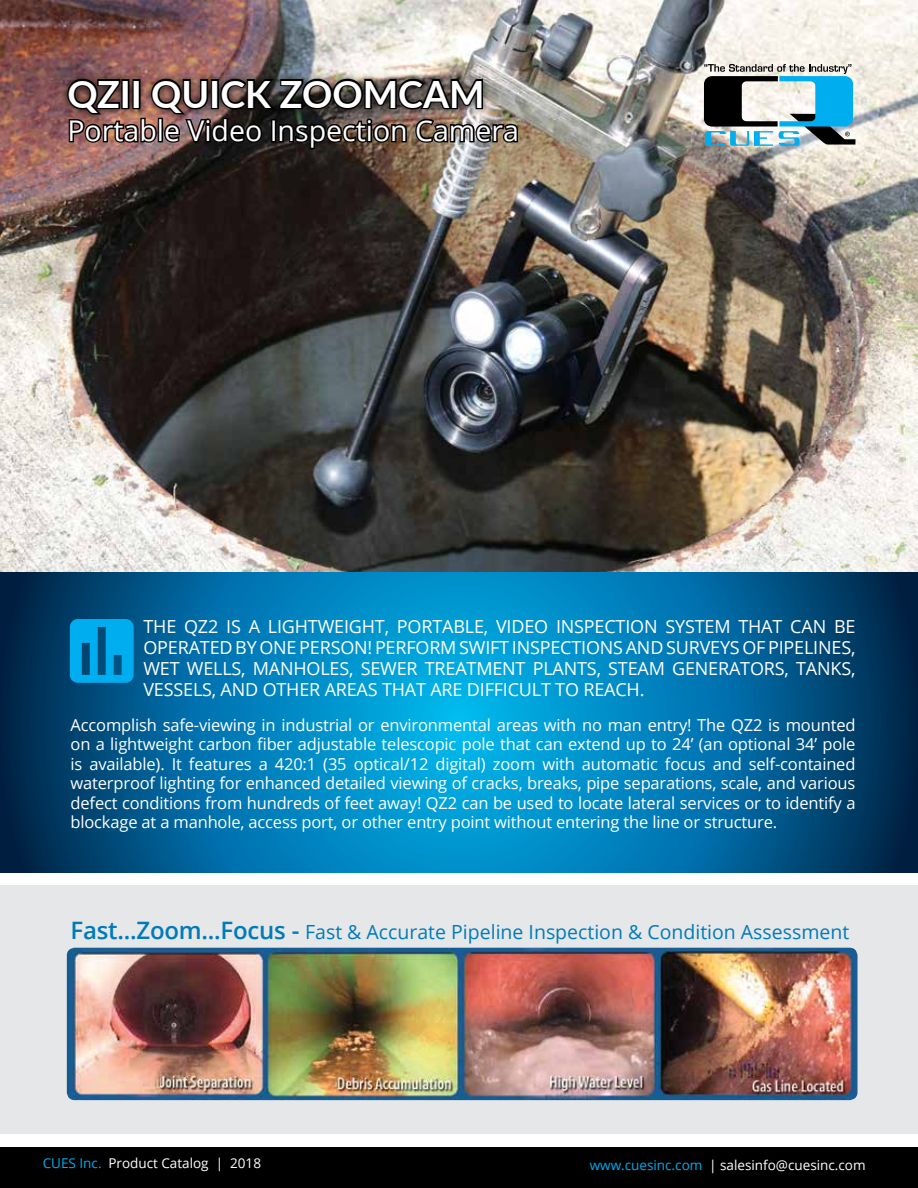
<style>
.page{position:relative;width:918px;height:1188px;background:#fff}
.page>*{position:absolute;margin:0;border:0;box-sizing:border-box;transform-origin:0 0}
.t1{font:700 37.5px "Lato";color:#fff}
.t2{font:28.5px "Open Sans";color:#fff}
.t3{font:19.5px "Open Sans";color:#007bb9}
.t4{font:18px/21px "Open Sans";letter-spacing:-.01em;color:#fff;text-align:justify}
.t5{font:16.5px/19.5px "Open Sans";letter-spacing:-.01em;color:#fff;text-align:justify}
.t6{font:13.5px "Open Sans";color:#fff}
.s1{font-weight:600;font-size:24px}
.s2{color:#00aeef}
.s3{color:#000}
</style>
<div class="page">
<svg style="left:0;top:571px;width:918px;height:301px;background:#006fa4"></svg>
<div style="left:0;top:885px;width:918px;height:249px;background:#e6e7e8"></div>
<div style="left:0;top:1147px;width:918px;height:41px;background:#000"></div>
<img style="left:1px;top:0;width:917px;height:572px">
<div style="left:59px;top:71px;width:432px;height:51px;background:#000;opacity:.75"></div>
<svg style="left:704px;top:64px;width:151px;height:82px"></svg>
<img style="left:65px;top:73px;width:455px;height:79px">
<svg style="left:70px;top:619px;width:64px;height:64px;background:#0098d5"></svg>
<img style="left:67px;top:948px;width:791px;height:152px">
<h1 class="t1" style="left:67px;top:66px;width:419px">QZII QUICK ZOOMCAM</h1>
<h2 class="t2" style="left:67px;top:111px;width:453px">Portable Video Inspection Camera</h2>
<p class="t4" style="left:143px;top:615px;width:714px">The QZ2 is a li ghtwei ght, portable, vi deo i nspecti on system that can be operated by one person! Perform swi ft i nspections and surveys of pipeli nes, wet wells, manholes, sewer treatment plants, steam generators, tanks, vessels, and other areas that are di fficult to reach.</p>
<p class="t5" style="left:71px;top:715px;width:787px">Accomplish safe-viewing in industrial or environmental areas with no man entry! The QZ2 is mounted on a lightweight carbon fiber adjustable telescopic pole that can extend up to 24’ (an optional 34’ pole is available). It features a 420:1 (35 optical/12 digital) zoom with automatic focus and self-contained waterproof lighting for enhanced detailed viewing of cracks, breaks, pipe separations, scale, and various defect conditions from hundreds of feet away! QZ2 can be used to locate lateral services or to identify a blockage at a manhole, access port, or other entry point without entering the line or structure.</p>
<p class="t3" style="left:71px;top:919px;width:780px"><span class="s1">Fast...Zoom...Focus -</span> Fast &amp; Accurate Pipeline Inspection &amp; Condition Assessment</p>
<p class="t6" style="left:43px;top:1153px;width:220px"><span class="s2">CUES Inc.</span><span class="s3">,</span> Product Catalog | 2018</p>
<p class="t6" style="left:590px;top:1155px;width:277px"><span class="s2">www.cuesinc.com</span><span class="s3">,</span> | salesinfo@cuesinc.com</p>
</div>
